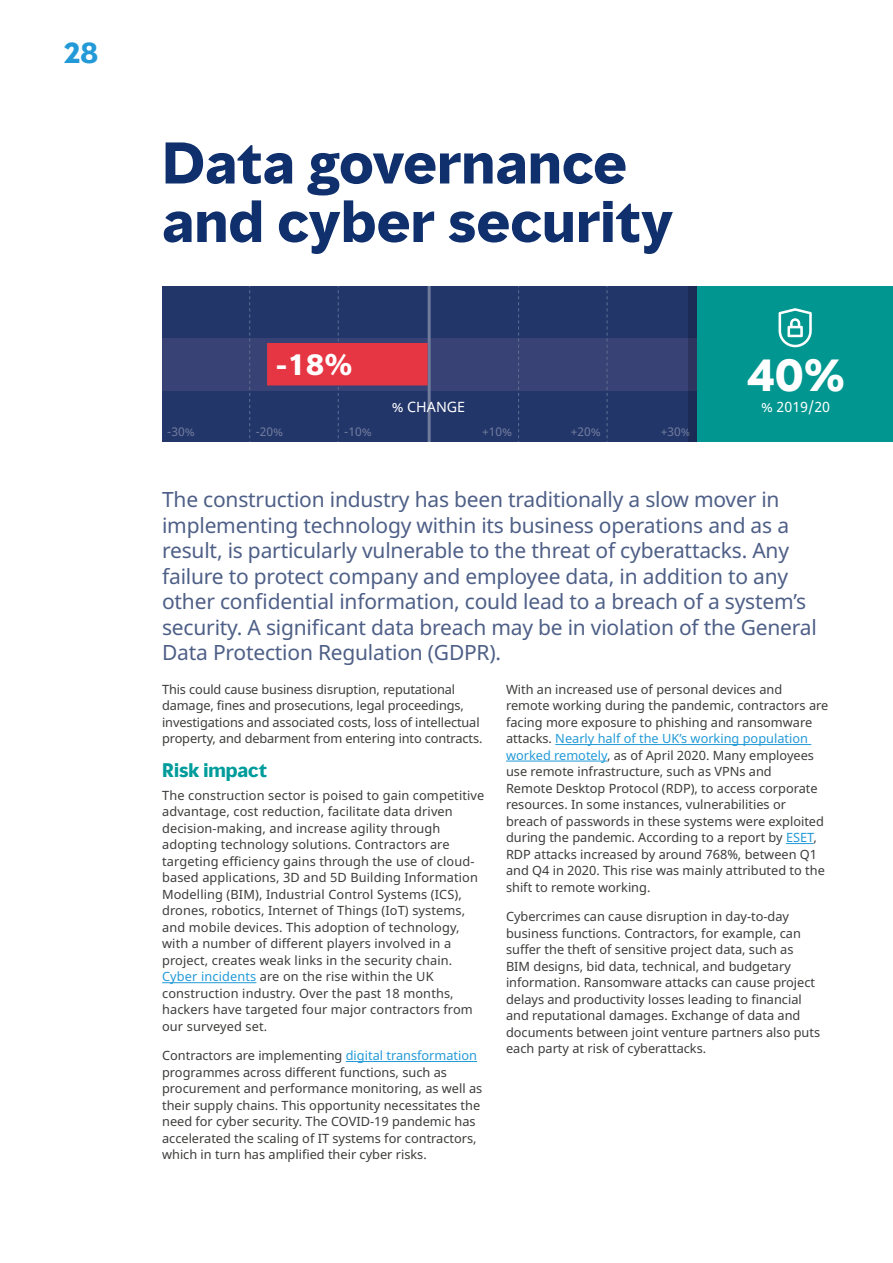
<style>
.page{position:relative;width:893px;height:1263px;background:#fff}
.page>*{position:absolute;margin:0;border:0;box-sizing:border-box;transform-origin:0 0}
.t1{font:700 54px/58.5px "MMC Display";letter-spacing:.01em;color:#0f306d}
.t2{font:700 42px "MMC Display";color:#fff}
.t3{font:700 32.4px "Slate Pro";color:#fff}
.t4{font:700 27px "MMC Display";color:#239ad7}
.t5{font:21px/25.5px "Noto Sans";letter-spacing:-.01em;color:#4e5f87}
.t6{font:700 18px "MMC Display";color:#009c9b}
.t7{font:14.1px "Noto Sans";color:#fff}
.t8{font:12.75px/16.5px "Noto Sans";color:#3c3c3b}
.t9{font:12px "Noto Sans";color:#717c9c}
.s1{color:#239ad7}
</style>
<div class="page">
<hr style="left:162px;top:982px;width:94px;height:1px;background:#239ad7">
<hr style="left:346px;top:1061px;width:131px;height:1px;background:#239ad7">
<hr style="left:555px;top:744px;width:256px;height:1px;background:#239ad7">
<hr style="left:506px;top:761px;width:101px;height:1px;background:#239ad7">
<svg style="left:786px;top:843px;width:27px;height:1px"></svg>
<div style="left:162px;top:286px;width:731px;height:156px;background:#23366a"></div>
<div style="left:162px;top:338px;width:535px;height:53px;background:#384275"></div>
<svg style="left:518px;top:286px;width:1px;height:156px"></svg>
<svg style="left:249px;top:286px;width:1px;height:156px"></svg>
<hr style="left:428px;top:286px;width:3px;height:156px;background:#717c9c">
<svg style="left:607px;top:286px;width:1px;height:156px"></svg>
<svg style="left:267px;top:286px;width:161px;height:156px"></svg>
<div style="left:689px;top:286px;width:196px;height:156px;background:linear-gradient(to bottom,#222f58,#222f58)"></div>
<div style="left:697px;top:286px;width:196px;height:156px;background:#01968f"></div>
<svg style="left:778px;top:308px;width:34px;height:39px"></svg>
<h3 class="t4" style="left:64px;top:35px;width:36px">28</h3>
<h1 class="t1" style="left:162px;top:135px;width:512px">Data governance and cyber security</h1>
<h3 class="t3" style="left:276px;top:347px;width:78px">-18%</h3>
<p class="t7" style="left:392px;top:397px;width:75px">% CHANGE</p>
<p class="t9" style="left:167px;top:423px;width:29px">-30%</p>
<p class="t9" style="left:344px;top:423px;width:29px">-10%</p>
<p class="t9" style="left:482px;top:423px;width:32px">+10%</p>
<p class="t9" style="left:571px;top:423px;width:32px">+20%</p>
<p class="t9" style="left:661px;top:423px;width:32px">+30%</p>
<p class="t9" style="left:256px;top:423px;width:29px">-20%</p>
<h2 class="t2" style="left:747px;top:347px;width:99px">40%</h2>
<p class="t7" style="left:761px;top:397px;width:70px">% 2019/20</p>
<p class="t5" style="left:162px;top:487px;width:656px">The construction industry has been traditionally a slow mover in implementing technology within its business operations and as a result, is particularly vulnerable to the threat of cyberattacks. Any failure to protect company and employee data, in addition to any other confidential information, could lead to a breach of a system’s security. A significant data breach may be in violation of the General Data Protection Regulation (GDPR).</p>
<p class="t8" style="left:162px;top:681px;width:322px">This could cause business disruption, reputational damage, fines and prosecutions, legal proceedings, investigations and associated costs, loss of intellectual property, and debarment from entering into contracts.</p>
<h3 class="t6" style="left:162px;top:758px;width:106px">Risk impact</h3>
<p class="t8" style="left:162px;top:787px;width:324px">The construction sector is poised to gain competitive advantage, cost reduction, facilitate data driven decision-making, and increase agility through adopting technology solutions. Contractors are targeting efficiency gains through the use of cloud&shy;based applications, 3D and 5D Building Information Modelling (BIM), Industrial Control Systems (ICS), drones, robotics, Internet of Things (IoT) systems, and mobile devices. This adoption of technology, with a number of different players involved in a project, creates weak links in the security chain.<br><span class="s1">Cyber incidents</span> are on the rise within the UK construction industry. Over the past 18 months, hackers have targeted four major contractors from our surveyed set.</p>
<p class="t8" style="left:162px;top:1047px;width:322px">Contractors are implementing <span class="s1">digital transformation </span>programmes across different functions, such as procurement and performance monitoring, as well as their supply chains. This opportunity necessitates the need for cyber security. The COVID-19 pandemic has accelerated the scaling of IT systems for contractors, which in turn has amplified their cyber risks.</p>
<p class="t8" style="left:506px;top:681px;width:324px">With an increased use of personal devices and remote working during the pandemic, contractors are facing more exposure to phishing and ransomware attacks. <span class="s1">Nearly half of the UK’s working population worked remotely</span>, as of April 2020. Many employees use remote infrastructure, such as VPNs and<br>Remote Desktop Protocol (RDP), to access corporate resources. In some instances, vulnerabilities or breach of passwords in these systems were exploited during the pandemic. According to a report by <span class="s1">ESET</span>, RDP attacks increased by around 768%, between Q1 and Q4 in 2020. This rise was mainly attributed to the shift to remote working.</p>
<p class="t8" style="left:506px;top:908px;width:316px">Cybercrimes can cause disruption in day-to-day business functions. Contractors, for example, can suffer the theft of sensitive project data, such as BIM designs, bid data, technical, and budgetary information. Ransomware attacks can cause project delays and productivity losses leading to financial and reputational damages. Exchange of data and documents between joint venture partners also puts each party at risk of cyberattacks.</p>
</div>
